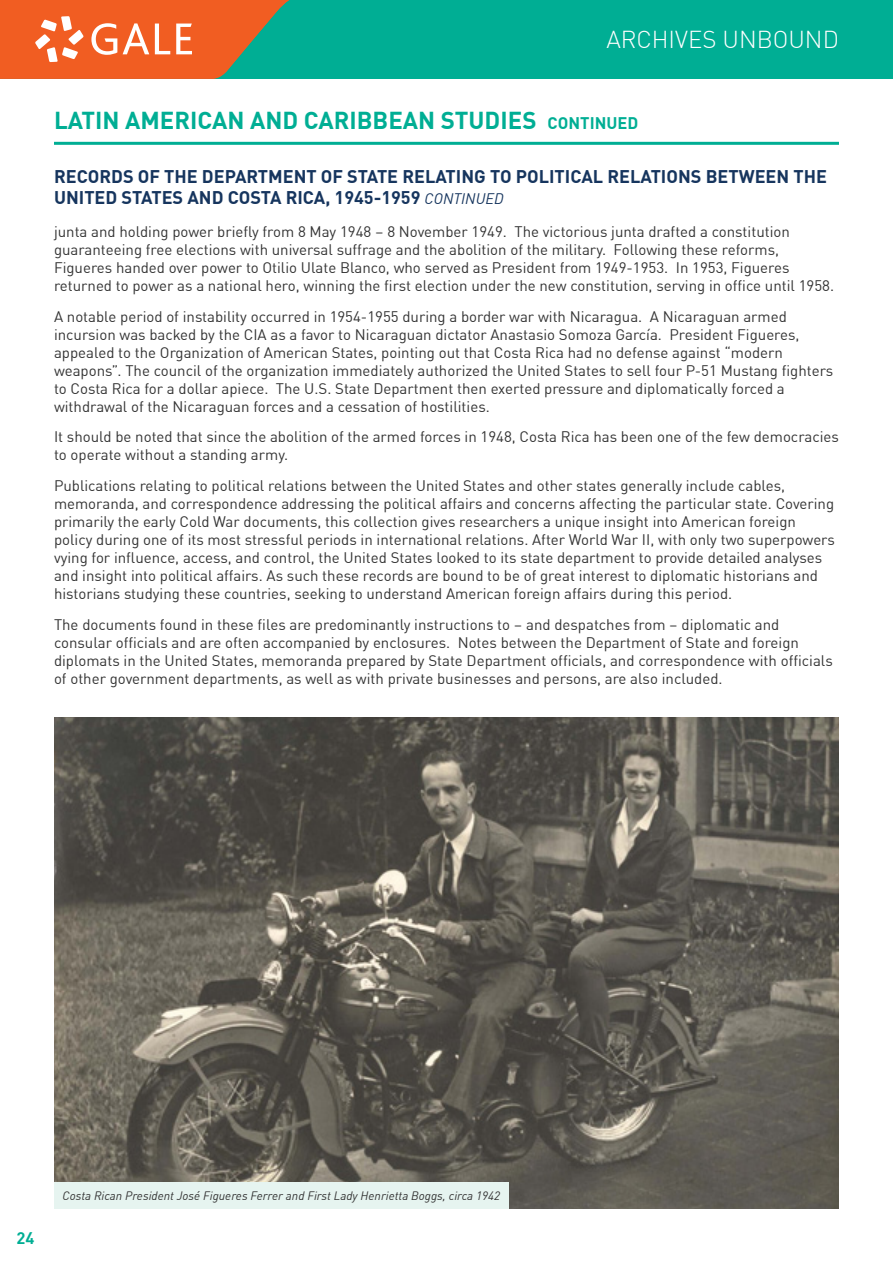
<style>
.page{position:relative;width:893px;height:1263px;background:#fff}
.page>*{position:absolute;margin:0;border:0;box-sizing:border-box;transform-origin:0 0}
.t1{font:700 24px "DIN Offc";color:#00ae94}
.t2{font:300 24px "DIN Offc";color:#fff}
.t3{font:700 18px/21px "DIN Offc";color:#16355e}
.t4{font:700 16.5px "DIN Offc";color:#00ae94}
.t5{font:15px/18px "DIN Offc";color:#333}
.t6{font:italic 12px "DIN Offc";color:#333}
.s1{font-size:16.5px}
.s2{font-weight:400;font-style:italic;font-size:15px}
</style>
<div class="page">
<div style="left:0;top:0;width:893px;height:78px;background:#00ae94"></div>
<svg style="left:0;top:0;width:289px;height:78px;background:#d47340"></svg>
<hr style="left:54px;top:142px;width:785px;height:3px;background:#00ae94">
<img style="left:54px;top:717px;width:785px;height:492px">
<div style="left:54px;top:1183px;width:454px;height:26px;background:#e6f4f0"></div>
<h1 class="t2" style="left:606px;top:25px;width:234px">ARCHIVES UNBOUND</h1>
<h1 class="t1" style="left:54px;top:105px;width:586px">LATIN AMERICAN AND CARIBBEAN STUDIES <span class="s1">CONTINUED</span></h1>
<p class="t3" style="left:54px;top:166px;width:774px">RECORDS OF THE DEPARTMENT OF STATE RELATING TO POLITICAL RELATIONS BETWEEN THE<br>UNITED STATES AND COSTA RICA, 1945-1959 <span class="s2">CONTINUED</span></p>
<p class="t5" style="left:54px;top:222px;width:782px">junta and holding power briefly from 8 May 1948 – 8 November 1949. The victorious junta drafted a constitution guaranteeing free elections with universal suffrage and the abolition of the military. Following these reforms, Figueres handed over power to Otilio Ulate Blanco, who served as President from 1949-1953. In 1953, Figueres returned to power as a national hero, winning the first election under the new constitution, serving in office until 1958.</p>
<p class="t5" style="left:54px;top:307px;width:781px">A notable period of instability occurred in 1954-1955 during a border war with Nicaragua. A Nicaraguan armed incursion was backed by the CIA as a favor to Nicaraguan dictator Anastasio Somoza García. President Figueres, appealed to the Organization of American States, pointing out that Costa Rica had no defense against “modern weapons”. The council of the organization immediately authorized the United States to sell four P-51 Mustang fighters to Costa Rica for a dollar apiece. The U.S. State Department then exerted pressure and diplomatically forced a withdrawal of the Nicaraguan forces and a cessation of hostilities.</p>
<p class="t5" style="left:54px;top:428px;width:786px">It should be noted that since the abolition of the armed forces in 1948, Costa Rica has been one of the few democracies to operate without a standing army.</p>
<p class="t5" style="left:54px;top:477px;width:782px">Publications relating to political relations between the United States and other states generally include cables, memoranda, and correspondence addressing the political affairs and concerns affecting the particular state. Covering primarily the early Cold War documents, this collection gives researchers a unique insight into American foreign policy during one of its most stressful periods in international relations. After World War II, with only two superpowers vying for influence, access, and control, the United States looked to its state department to provide detailed analyses and insight into political affairs. As such these records are bound to be of great interest to diplomatic historians and historians studying these countries, seeking to understand American foreign affairs during this period.</p>
<p class="t5" style="left:54px;top:615px;width:780px">The documents found in these files are predominantly instructions to – and despatches from – diplomatic and consular officials and are often accompanied by enclosures. Notes between the Department of State and foreign diplomats in the United States, memoranda prepared by State Department officials, and correspondence with officials of other government departments, as well as with private businesses and persons, are also included.</p>
<p class="t4" style="left:17px;top:1227px;width:19px">24</p>
<p class="t6" style="left:63px;top:1189px;width:439px">Costa Rican President José Figueres Ferrer and First Lady Henrietta Boggs, circa 1942</p>
</div>
